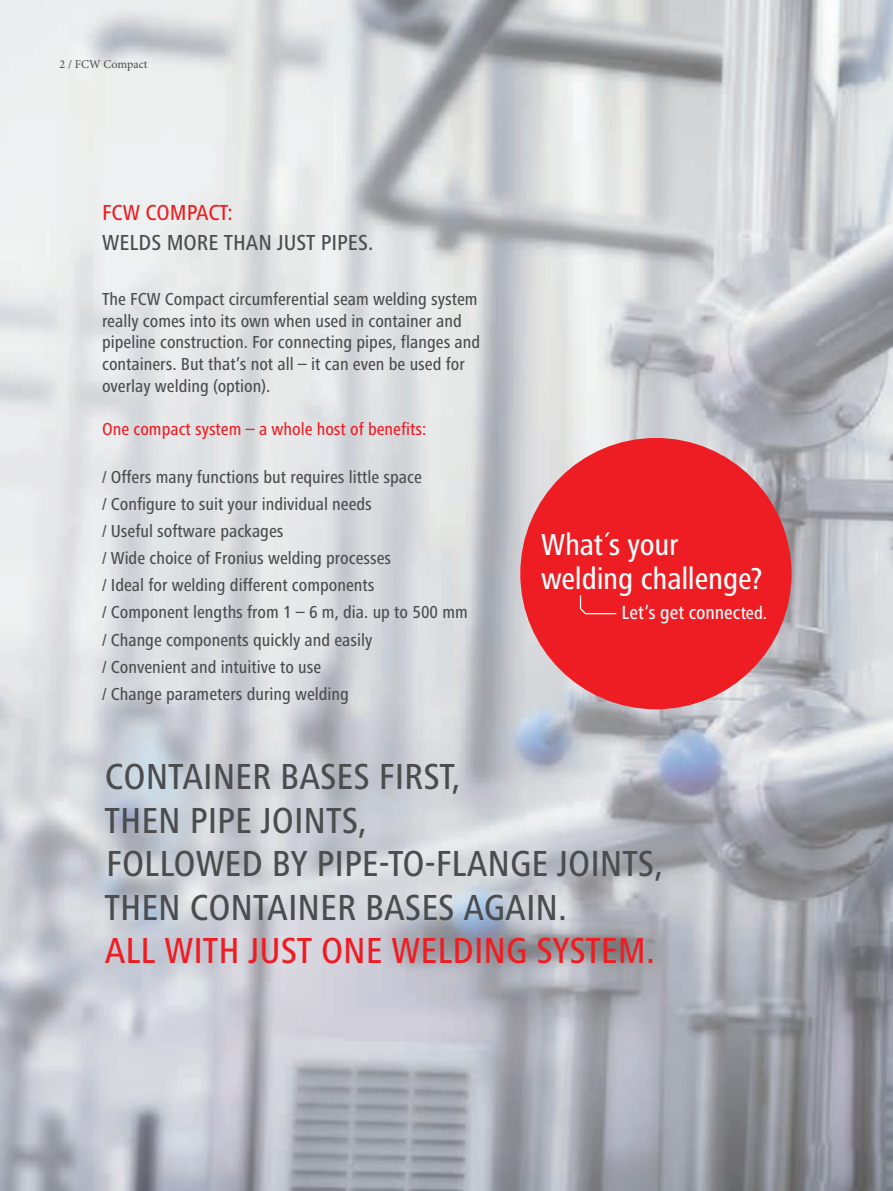
<style>
.page{position:relative;width:893px;height:1191px;background:#fff}
.page>*{position:absolute;margin:0;border:0;box-sizing:border-box;transform-origin:0 0}
.t1{font:500 condensed 37.5px/43.5px "Frutiger Next LTW1 G";color:#4b4c4d}
.t2{font:500 condensed 37.5px "Frutiger Next LTW1 G";color:#ee1d23}
.t3{font:500 condensed 31.35px/33.9px "Frutiger Next LTW1 G";letter-spacing:-.01em;color:#fff}
.t4{font:500 condensed 22.5px "Frutiger Next LTW1 G";color:#4b4c4d}
.t5{font:500 condensed 22.5px "Frutiger Next LTW1 G";color:#ee1d23}
.t6{font:500 condensed 19.65px "Frutiger Next LTW1 G";letter-spacing:-.005em;color:#fff}
.t7{font:500 condensed 18px/27px "Frutiger Next LTW1 G";color:#4b4c4d}
.t8{font:500 condensed 18px "Frutiger Next LTW1 G";color:#ee1d23}
.t9{font:12px "Minion Pro";color:#4b4c4d}
.s1{font-size:18.45px}
</style>
<div class="page">
<img style="left:0;top:0;width:893px;height:1191px">
<div style="left:520px;top:438px;width:271px;height:271px;background:#ee1d23;border-radius:50%"></div>
<svg style="left:579px;top:595px;width:38px;height:20px"></svg>
<p class="t9" style="left:60px;top:56px;width:90px">2 / FCW Compact</p>
<p class="t5" style="left:102px;top:200px;width:132px">FCW COMPACT:</p>
<p class="t4" style="left:102px;top:230px;width:273px">WELDS MORE THAN JUST PIPES.</p>
<p class="t7" style="left:102px;top:288px;width:380px;line-height:21.6px">The FCW Compact circumferential seam welding system really comes into its own when used in container and pipeline construction. For connecting pipes, flanges and containers. But that’s not all – it can even be used for overlay welding (option).</p>
<p class="t8" style="left:102px;top:418px;width:326px">One compact system – a whole host of benefits:</p>
<p class="t7" style="left:102px;top:464px;width:367px">/ Offers many functions but requires little space<br>/ Configure to suit your individual needs<br>/ Useful software packages<br>/ Wide choice of Fronius welding processes<br>/ Ideal for welding different components<br>/ Component lengths from 1 – 6 m, dia. up to 500 mm / Change components quickly and easily<br>/ Convenient and intuitive to use<br>/ Change parameters during welding</p>
<h2 class="t3" style="left:541px;top:527px;width:223px">What´s your welding challenge?</h2>
<p class="t6" style="left:622px;top:601px;width:147px">Let’s get connec<span class="s1">ted.</span></p>
<h1 class="t1" style="left:105px;top:755px;width:560px">CONTAINER BASES FIRST,<br>THEN PIPE JOINTS,<br>FOLLOWED BY PIPE-TO-FLANGE JOINTS,<br>THEN CONTAINER BASES AGAIN.</h1>
<h1 class="t2" style="left:105px;top:929px;width:552px">ALL WITH JUST ONE WELDING SYSTEM.</h1>
</div>
